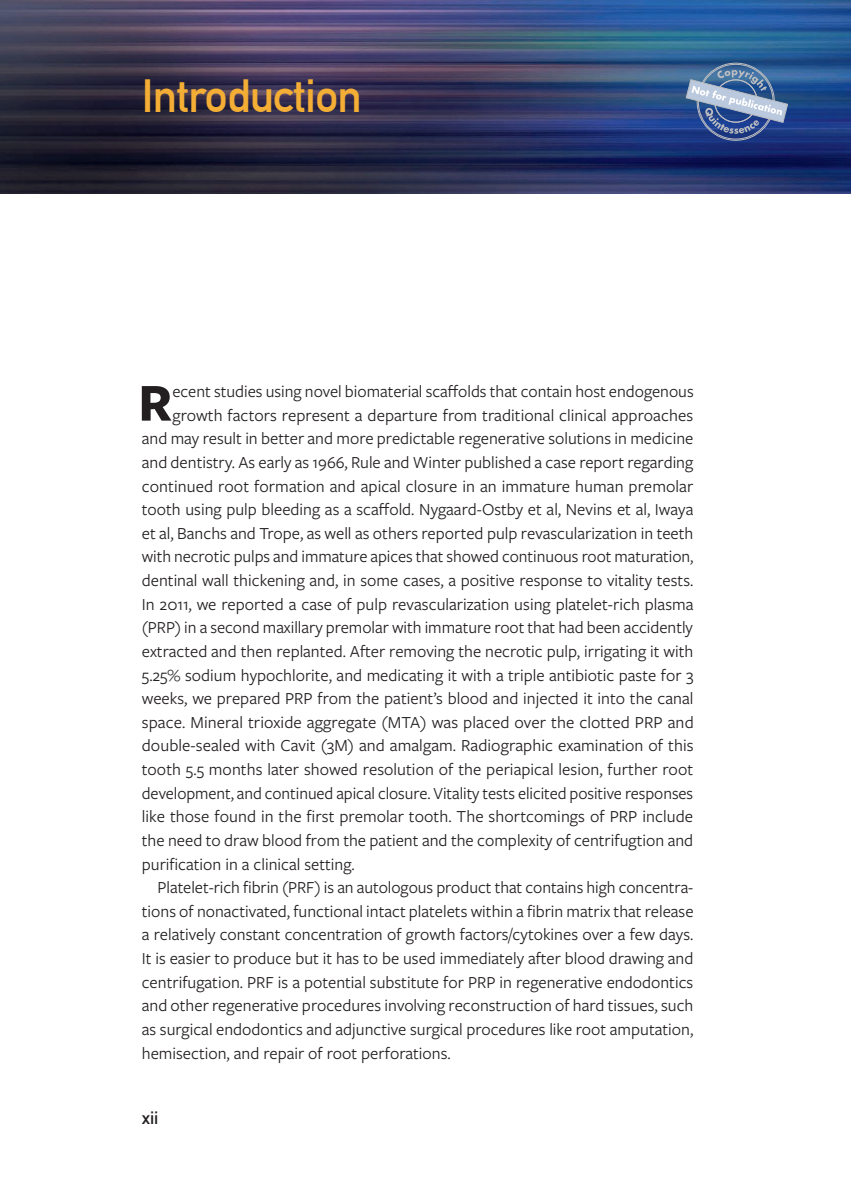
<style>
.page{position:relative;width:851px;height:1197px;background:#fff}
.page>*{position:absolute;margin:0;border:0;box-sizing:border-box;transform-origin:0 0}
.t1{font:700 55.3px "Freight Sans Pro";color:#231f20}
.t2{font:700 45.5px "DIN Alternate";letter-spacing:-.015em;color:#f4ae35}
.t3{font:17.5px "Freight Sans Pro";color:#231f20}
.t4{font:700 17.5px "DIN Alternate";color:#231f20}
</style>
<div class="page">
<img style="left:0;top:0;width:850px;height:193px">
<svg style="left:685px;top:63px;width:103px;height:77px;background:#5e7aa8"></svg>
<h2 class="t2" style="left:142px;top:61px;width:221px">Introduction</h2>
<h1 class="t1" style="left:138px;top:365px;width:36px">R</h1>
<p class="t3" style="left:172px;top:380px;width:523px">ecent studies using novel biomaterial scaffolds that contain host endogenous</p>
<p class="t3" style="left:172px;top:403px;width:522px">growth factors represent a departure from traditional clinical approaches</p>
<p class="t3" style="left:142px;top:427px;width:553px">and may result in better and more predictable regenerative solutions in medicine</p>
<p class="t3" style="left:142px;top:451px;width:553px">and dentistry. As early as 1966, Rule and Winter published a case report regarding</p>
<p class="t3" style="left:142px;top:474px;width:553px">continued root formation and apical closure in an immature human premolar</p>
<p class="t3" style="left:142px;top:498px;width:553px">tooth using pulp bleeding as a scaffold. Nygaard-Ostby et al, Nevins et al, Iwaya</p>
<p class="t3" style="left:142px;top:521px;width:553px">et al, Banchs and Trope, as well as others reported pulp revascularization in teeth</p>
<p class="t3" style="left:142px;top:545px;width:553px">with necrotic pulps and immature apices that showed continuous root maturation,</p>
<p class="t3" style="left:142px;top:569px;width:553px">dentinal wall thickening and, in some cases, a positive response to vitality tests.</p>
<p class="t3" style="left:142px;top:592px;width:553px">In 2011, we reported a case of pulp revascularization using platelet-rich plasma</p>
<p class="t3" style="left:142px;top:616px;width:552px">(PRP) in a second maxillary premolar with immature root that had been accidently</p>
<p class="t3" style="left:142px;top:640px;width:553px">extracted and then replanted. After removing the necrotic pulp, irrigating it with</p>
<p class="t3" style="left:142px;top:663px;width:553px">5.25% sodium hypochlorite, and medicating it with a triple antibiotic paste for 3</p>
<p class="t3" style="left:142px;top:687px;width:553px">weeks, we prepared PRP from the patient’s blood and injected it into the canal</p>
<p class="t3" style="left:142px;top:710px;width:553px">space. Mineral trioxide aggregate (MTA) was placed over the clotted PRP and</p>
<p class="t3" style="left:142px;top:734px;width:553px">double-sealed with Cavit (3M) and amalgam. Radiographic examination of this</p>
<p class="t3" style="left:142px;top:758px;width:553px">tooth 5.5 months later showed resolution of the periapical lesion, further root</p>
<p class="t3" style="left:142px;top:781px;width:553px">development, and continued apical closure. Vitality tests elicited positive responses</p>
<p class="t3" style="left:142px;top:805px;width:552px">like those found in the first premolar tooth. The shortcomings of PRP include</p>
<p class="t3" style="left:142px;top:829px;width:553px">the need to draw blood from the patient and the complexity of centrifugtion and</p>
<p class="t3" style="left:142px;top:852px;width:214px">purification in a clinical setting.</p>
<p class="t3" style="left:158px;top:876px;width:537px">Platelet-rich fibrin (PRF) is an autologous product that contains high concentra-</p>
<p class="t3" style="left:142px;top:899px;width:553px">tions of nonactivated, functional intact platelets within a fibrin matrix that release</p>
<p class="t3" style="left:142px;top:923px;width:553px">a relatively constant concentration of growth factors/cytokines over a few days.</p>
<p class="t3" style="left:142px;top:947px;width:553px">It is easier to produce but it has to be used immediately after blood drawing and</p>
<p class="t3" style="left:142px;top:970px;width:553px">centrifugation. PRF is a potential substitute for PRP in regenerative endodontics</p>
<p class="t3" style="left:142px;top:994px;width:553px">and other regenerative procedures involving reconstruction of hard tissues, such</p>
<p class="t3" style="left:142px;top:1018px;width:553px">as surgical endodontics and adjunctive surgical procedures like root amputation,</p>
<p class="t3" style="left:142px;top:1041px;width:310px">hemisection, and repair of root perforations.</p>
<p class="t4" style="left:142px;top:1105px;width:18px">xii</p>
</div>
